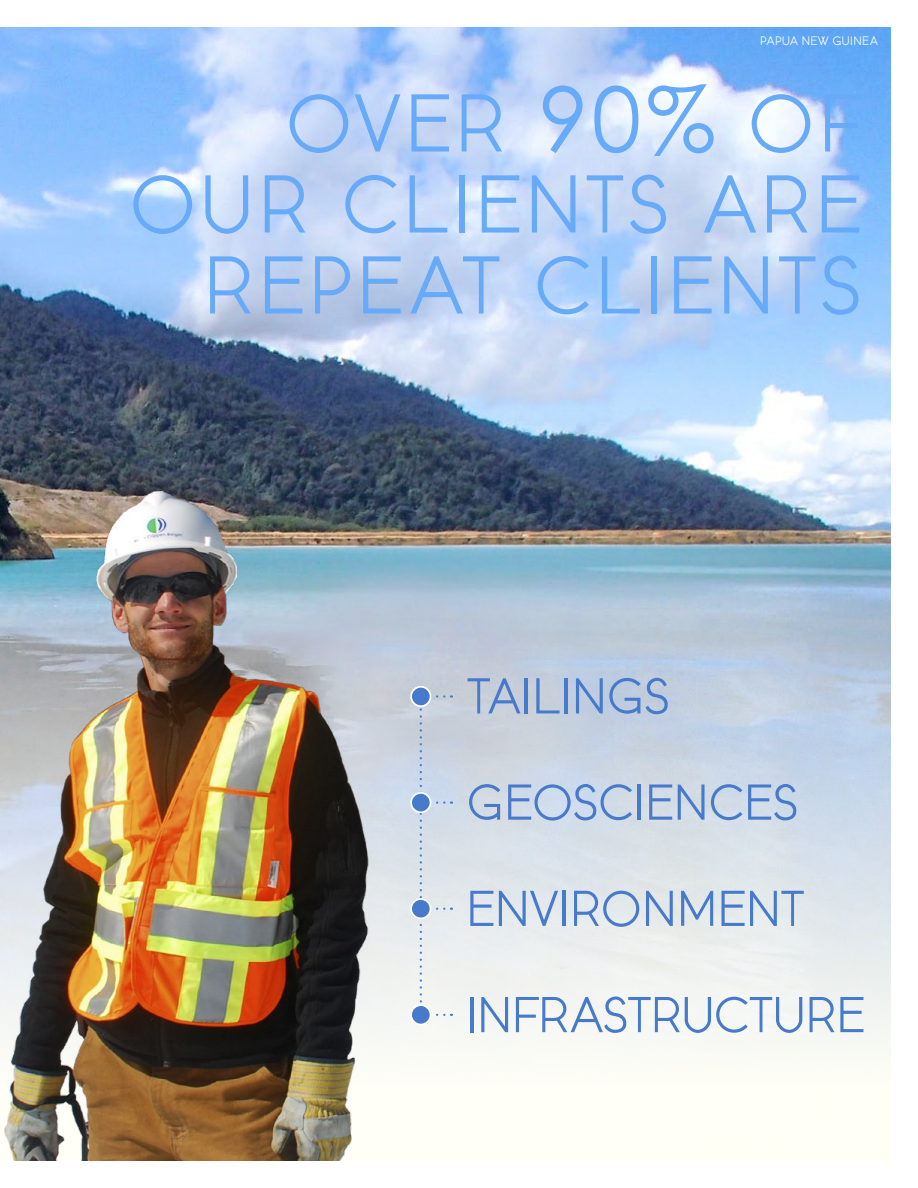
<style>
.page{position:relative;width:918px;height:1188px;background:#fff}
.page>*{position:absolute;margin:0;border:0;box-sizing:border-box;transform-origin:0 0}
.t1{font:89.7px/81px "Wilmina";letter-spacing:.04em;color:#67aaf8;text-align:right}
.t2{font:55.2px/106.2px "Wilmina";letter-spacing:-.005em;color:#477acb}
.t3{font:13.5px "Wilmina";letter-spacing:.03em;color:#fff}
.s1{font-family:"Century Gothic"}
</style>
<div class="page">
<img style="left:0;top:27px;width:891px;height:515px">
<svg style="left:402px;top:542px;width:489px;height:619px"></svg>
<img style="left:0;top:464px;width:402px;height:697px">
<svg style="left:431px;top:695px;width:21px;height:3px"></svg>
<div style="left:411px;top:687px;width:20px;height:19px;background:#477acb;border-radius:50%"></div>
<div style="left:410px;top:686px;width:21px;height:21px;border:2px solid #fff;border-radius:50%"></div>
<svg style="left:431px;top:801px;width:21px;height:3px"></svg>
<div style="left:411px;top:793px;width:20px;height:19px;background:#477acb;border-radius:50%"></div>
<div style="left:410px;top:792px;width:21px;height:21px;border:2px solid #fff;border-radius:50%"></div>
<svg style="left:431px;top:1014px;width:21px;height:2px"></svg>
<div style="left:411px;top:1005px;width:20px;height:20px;background:#477acb;border-radius:50%"></div>
<div style="left:410px;top:1004px;width:21px;height:21px;border:2px solid #fff;border-radius:50%"></div>
<svg style="left:420px;top:704px;width:4px;height:297px"></svg>
<svg style="left:431px;top:908px;width:21px;height:2px"></svg>
<div style="left:411px;top:899px;width:20px;height:19px;background:#477acb;border-radius:50%"></div>
<div style="left:410px;top:898px;width:21px;height:21px;border:2px solid #fff;border-radius:50%"></div>
<p class="t3" style="left:760px;top:32px;width:119px">PAPUA NEW GUINEA</p>
<h1 class="t1" style="left:130px;top:88px;width:734px">OVER <span class="s1">90%</span> OF<br>OUR CLIENTS ARE<br>REPEAT CLIENTS</h1>
<p class="t2" style="left:466px;top:646px;width:334px">TAILINGS<br>GEOSCIENCES</p>
<p class="t2" style="left:466px;top:859px;width:340px">ENVIRONMENT</p>
<p class="t2" style="left:466px;top:965px;width:400px">INFRASTRUCTURE</p>
</div>
